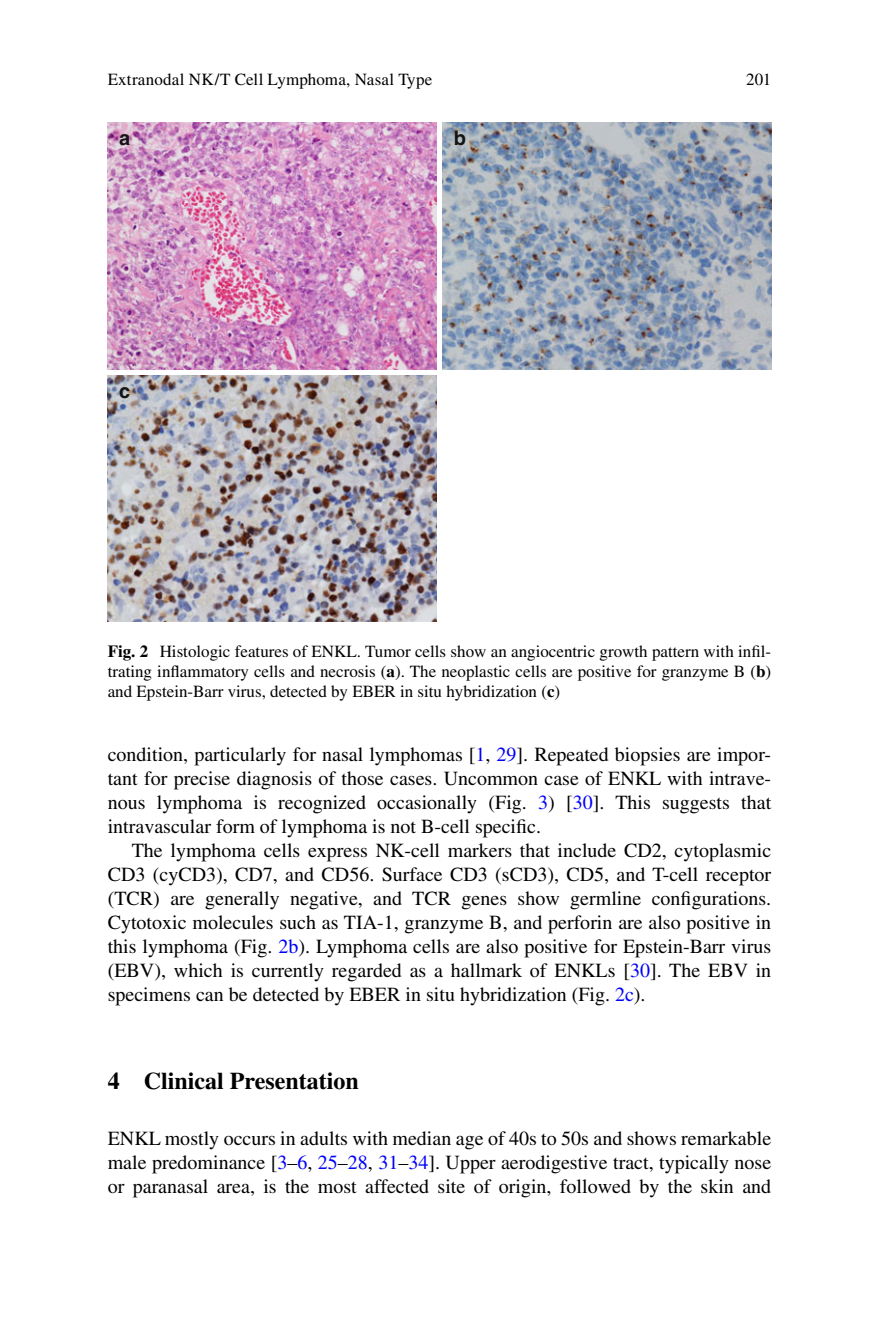
<style>
.page{position:relative;width:879px;height:1333px;background:#fff}
.page>*{position:absolute;margin:0;border:0;box-sizing:border-box;transform-origin:0 0}
.t1{font:700 24px "Lcdswl Times";color:#000}
.t2{font:20px/24px "Pjnrhc Times";color:#000;text-align:justify}
.t3{font:700 20px "Vqyvtr Helvetica";color:#131413}
.t4{font:17px/20px "Pjnrhc Times";color:#000;text-align:justify}
.s1{font-family:"Lcdswl Times";font-weight:700}
.s2{color:#0000fa}
</style>
<div class="page">
<img style="left:108px;top:122px;width:329px;height:247px">
<img style="left:442px;top:122px;width:329px;height:247px">
<img style="left:108px;top:375px;width:329px;height:247px">
<p class="t4" style="left:108px;top:71px;width:326px">Extranodal NK/T Cell Lymphoma, Nasal Type</p>
<p class="t3" style="left:119px;top:125px;width:13px">a</p>
<p class="t3" style="left:454px;top:125px;width:14px">b</p>
<p class="t3" style="left:119px;top:379px;width:13px">c</p>
<p class="t4" style="left:746px;top:71px;width:27px">201</p>
<p class="t4" style="left:108px;top:643px;width:665px"><span class="s1">Fig. 2</span> Histologic features of ENKL. Tumor cells show an angiocentric growth pattern with infil&shy;trating inflammatory cells and necrosis ( <span class="s1">a</span> ). The neoplastic cells are positive for granzyme B ( <span class="s1">b</span> ) and Epstein-Barr virus, detected by EBER in situ hybridization ( <span class="s1">c</span> )</p>
<p class="t2" style="left:108px;top:744px;width:665px">condition, particularly for nasal lymphomas [ <span class="s2">1</span> , <span class="s2">29</span> ]. Repeated biopsies are impor&shy;tant for precise diagnosis of those cases. Uncommon case of ENKL with intrave&shy;nous lymphoma is recognized occasionally (Fig. <span class="s2">3</span> ) [ <span class="s2">30</span> ]. This suggests that intravascular form of lymphoma is not B-cell specific.</p>
<p class="t2" style="left:108px;top:840px;width:665px;text-indent:24px">The lymphoma cells express NK-cell markers that include CD2, cytoplasmic CD3 (cyCD3), CD7, and CD56. Surface CD3 (sCD3), CD5, and T-cell receptor (TCR) are generally negative, and TCR genes show germline configurations.<br>Cytotoxic molecules such as TIA-1, granzyme B, and perforin are also positive in this lymphoma (Fig. <span class="s2">2b</span> ). Lymphoma cells are also positive for Epstein-Barr virus (EBV), which is currently regarded as a hallmark of ENKLs [ <span class="s2">30</span> ]. The EBV in specimens can be detected by EBER in situ hybridization (Fig. <span class="s2">2c</span> ).</p>
<p class="t1" style="left:108px;top:1072px;width:252px">4 Clinical Presentation</p>
<p class="t2" style="left:108px;top:1128px;width:665px">ENKL mostly occurs in adults with median age of 40s to 50s and shows remarkable male predominance [ <span class="s2">3</span> – <span class="s2">6</span> , <span class="s2">25</span> – <span class="s2">28</span> , <span class="s2">31</span> – <span class="s2">34</span> ]. Upper aerodigestive tract, typically nose or paranasal area, is the most affected site of origin, followed by the skin and</p>
</div>
